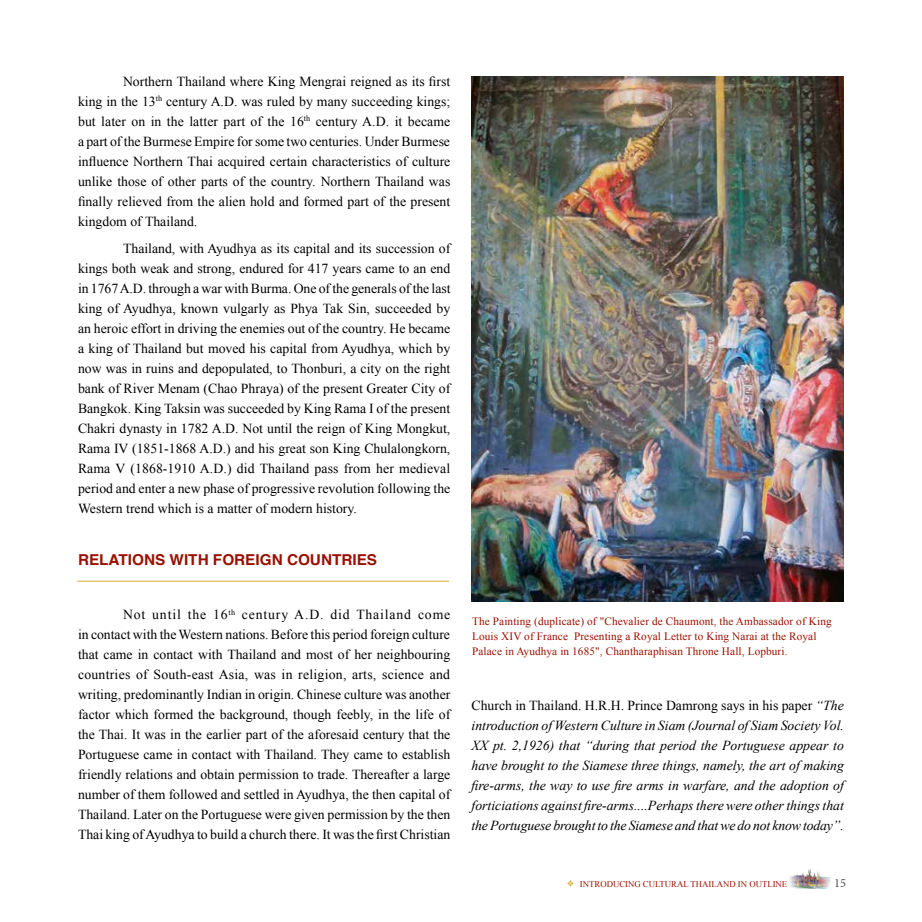
<style>
.page{position:relative;width:922px;height:922px;background:#fff}
.page>*{position:absolute;margin:0;border:0;box-sizing:border-box;transform-origin:0 0}
.t1{font:700 15px "Helvetica";color:#991000}
.t2{font:13.75px/20px "Times New Roman";color:#000;text-align:justify}
.t3{font:italic 13.75px/20px "Times New Roman";letter-spacing:-.01em;color:#000;text-align:justify}
.t4{font:12.5px "Minion Pro";color:#535454}
.t5{font:11.25px/15px "Times New Roman";letter-spacing:.01em;color:#991000}
.t6{font:8.75px "Times New Roman";color:#991000}
.s1{font-style:normal}
</style>
<div class="page">
<svg style="left:567px;top:880px;width:6px;height:6px"></svg>
<img style="left:789px;top:869px;width:41px;height:19px">
<img style="left:471px;top:76px;width:372px;height:525px">
<hr style="left:77px;top:581px;width:372px;height:1px;background:#d9a930">
<p class="t2" style="left:78px;top:71px;width:374px;text-indent:45px">Northern Thailand where King Mengrai reigned as its first king in the 13<sup>th</sup> century A.D. was ruled by many succeeding kings; but later on in the latter part of the 16<sup>th</sup> century A.D. it became a part of the Burmese Empire for some two centuries. Under Burmese influence Northern Thai acquired certain characteristics of culture unlike those of other parts of the country. Northern Thailand was finally relieved from the alien hold and formed part of the present kingdom of Thailand.</p>
<p class="t2" style="left:78px;top:238px;width:374px;text-indent:45px">Thailand, with Ayudhya as its capital and its succession of kings both weak and strong, endured for 417 years came to an end in 1767 A.D. through a war with Burma. One of the generals of the last king of Ayudhya, known vulgarly as Phya Tak Sin, succeeded by an heroic effort in driving the enemies out of the country. He became a king of Thailand but moved his capital from Ayudhya, which by now was in ruins and depopulated, to Thonburi, a city on the right bank of River Menam (Chao Phraya) of the present Greater City of Bangkok. King Taksin was succeeded by King Rama I of the present Chakri dynasty in 1782 A.D. Not until the reign of King Mongkut, Rama IV (1851-1868 A.D.) and his great son King Chulalongkorn, Rama V (1868-1910 A.D.) did Thailand pass from her medieval period and enter a new phase of progressive revolution following the Western trend which is a matter of modern history.</p>
<p class="t1" style="left:78px;top:547px;width:300px">RELATIONS WITH FOREIGN COUNTRIES</p>
<p class="t2" style="left:78px;top:604px;width:374px;text-indent:45px">Not until the 16<sup>th</sup> century A.D. did Thailand come in contact with the Western nations. Before this period foreign culture that came in contact with Thailand and most of her neighbouring countries of South-east Asia, was in religion, arts, science and writing, predominantly Indian in origin. Chinese culture was another factor which formed the background, though feebly, in the life of the Thai. It was in the earlier part of the aforesaid century that the Portuguese came in contact with Thailand. They came to establish friendly relations and obtain permission to trade. Thereafter a large number of them followed and settled in Ayudhya, the then capital of Thailand. Later on the Portuguese were given permission by the then Thai king of Ayudhya to build a church there. It was the first Christian</p>
<p class="t5" style="left:472px;top:613px;width:361px">The Painting (duplicate) of "Chevalier de Chaumont, the Ambassador of King<br>Louis XIV of France Presenting a Royal Letter to King Narai at the Royal<br>Palace in Ayudhya in 1685", Chantharaphisan Throne Hall, Lopburi.</p>
<p class="t3" style="left:471px;top:694px;width:374px"><span class="s1">Church in Thailand. H.R.H. Prince Damrong says in his paper</span> “The introduction of Western Culture in Siam (Journal of Siam Society Vol.<br>XX pt. 2,1926) that “during that period the Portuguese appear to have brought to the Siamese three things, namely, the art of making fire-arms, the way to use fire arms in warfare, and the adoption of forticiations against fire-arms....Perhaps there were other things that the Portuguese brought to the Siamese and that we do not know today”.</p>
<p class="t6" style="left:579px;top:877px;width:209px">INTRODUCING CULTURAL THAILAND IN OUTLINE</p>
<p class="t4" style="left:834px;top:874px;width:13px">15</p>
</div>
